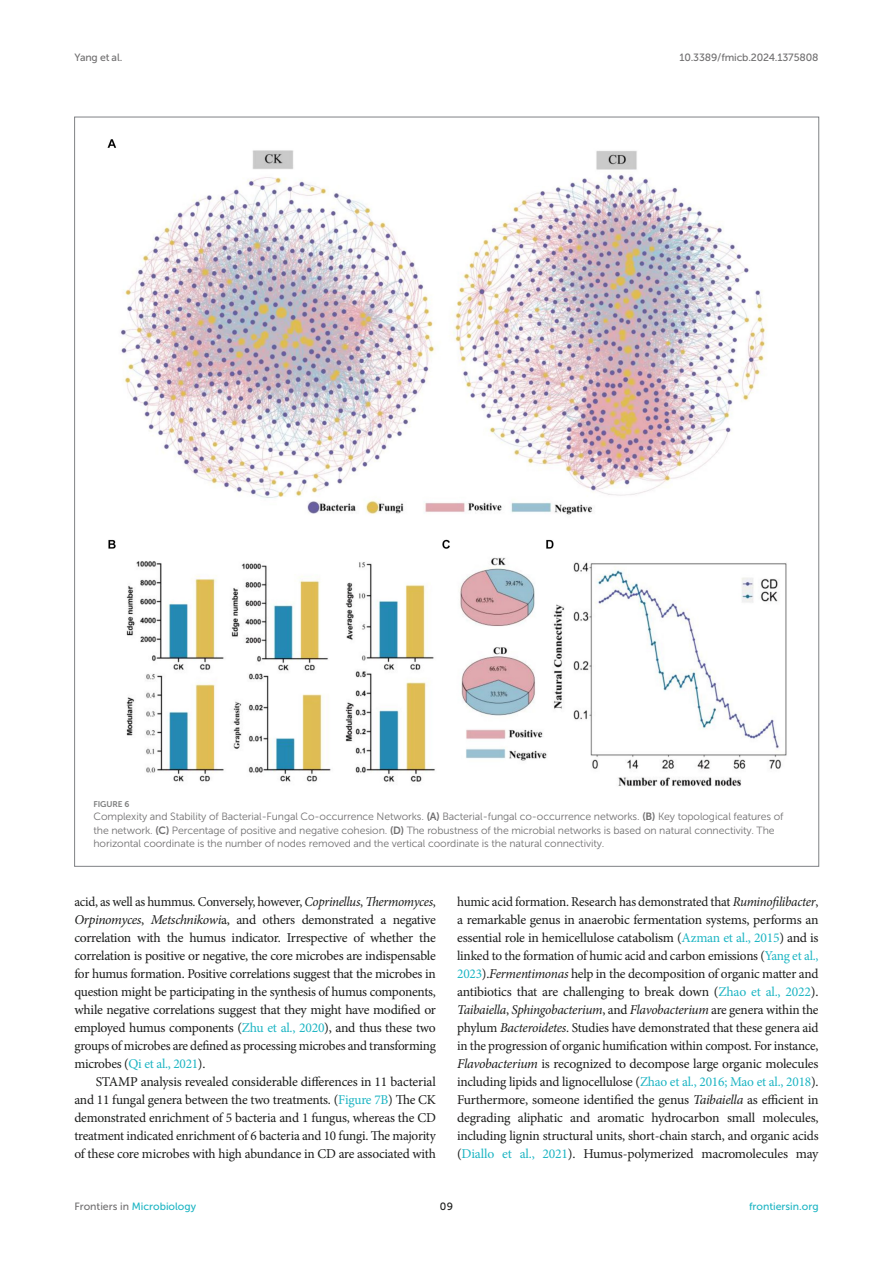
<style>
.page{position:relative;width:893px;height:1263px;background:#fff}
.page>*{position:absolute;margin:0;border:0;box-sizing:border-box;transform-origin:0 0}
.TEXT{font:13.5px/18px "Minion Pro";letter-spacing:-.015em;color:#1b1c1b;text-align:justify}
.TEXT_FLUSH{font:13.5px/18px "Minion Pro";letter-spacing:-.02em;color:#1b1c1b;text-align:justify}
.FIG_LEG{font:10.5px/13.5px "Museo Sans 300";letter-spacing:-.01em;color:#706f70}
.t1{font:10.5px "Museo Sans 500";color:#1db5c3}
.t2{font:10.5px "Museo Sans 500";letter-spacing:-.015em;color:#706f70}
.t3{font:10.5px "Museo Sans 500";color:#1b1c1b}
.FIG_HD{font:8.25px "Museo Sans 700";letter-spacing:-.01em;color:#7e7f7f}
.s1{font-family:"Museo Sans 700"}
.s2{font-style:italic}
.s3{color:#1db5c3}
.s4{color:#706f70}
</style>
<div class="page">
<img style="left:107px;top:139px;width:680px;height:648px">
<p class="t2" style="left:74px;top:51px;width:49px">Yang et al.</p>
<p class="t2" style="left:679px;top:51px;width:141px">10.3389/fmicb.2024.1375808</p>
<p class="FIG_HD" style="left:94px;top:799px;width:37px">FIGURE 6</p>
<p class="FIG_LEG" style="left:94px;top:810px;width:691px">Complexity and Stability of Bacterial-Fungal Co-occurrence Networks. <span class="s1">(A)</span> Bacterial-fungal co-occurrence networks. <span class="s1">(B)</span> Key topological features of the network. <span class="s1">(C)</span> Percentage of positive and negative cohesion. <span class="s1">(D)</span> The robustness of the microbial networks is based on natural connectivity. The horizontal coordinate is the number of nodes removed and the vertical coordinate is the natural connectivity.</p>
<p class="TEXT_FLUSH" style="left:74px;top:893px;width:363px">acid, as well as hummus. Conversely, however, <span class="s2">Coprinellus</span>, <span class="s2">Thermomyces</span>, <span class="s2">Orpinomyces</span>, <span class="s2">Metschnikowi</span>a, and others demonstrated a negative correlation with the humus indicator. Irrespective of whether the correlation is positive or negative, the core microbes are indispensable for humus formation. Positive correlations suggest that the microbes in question might be participating in the synthesis of humus components, while negative correlations suggest that they might have modified or employed humus components (<span class="s3">Zhu et al., 2020</span>), and thus these two groups of microbes are defined as processing microbes and transforming microbes (<span class="s3">Qi et al., 2021</span>).</p>
<p class="TEXT" style="left:74px;top:1073px;width:363px;text-indent:21px">STAMP analysis revealed considerable differences in 11 bacterial and 11 fungal genera between the two treatments. (<span class="s3">Figure 7B</span>) The CK demonstrated enrichment of 5 bacteria and 1 fungus, whereas the CD treatment indicated enrichment of 6 bacteria and 10 fungi. The majority of these core microbes with high abundance in CD are associated with</p>
<p class="TEXT" style="left:457px;top:893px;width:363px">humic acid formation. Research has demonstrated that <span class="s2">Ruminofilibacter</span>, a remarkable genus in anaerobic fermentation systems, performs an essential role in hemicellulose catabolism (<span class="s3">Azman et al., 2015</span>) and is linked to the formation of humic acid and carbon emissions (<span class="s3">Yang et al., 2023</span>).<span class="s2">Fermentimonas</span> help in the decomposition of organic matter and antibiotics that are challenging to break down (<span class="s3">Zhao et al., 2022</span>).<br><span class="s2">Taibaiella</span>, <span class="s2">Sphingobacterium</span>, and <span class="s2">Flavobacterium</span> are genera within the phylum <span class="s2">Bacteroidetes</span>. Studies have demonstrated that these genera aid in the progression of organic humification within compost. For instance, <span class="s2">Flavobacterium</span> is recognized to decompose large organic molecules including lipids and lignocellulose (<span class="s3">Zhao et al., 2016; Mao et al., 2018</span>).<br>Furthermore, someone identified the genus <span class="s2">Taibaiella</span> as efficient in degrading aliphatic and aromatic hydrocarbon small molecules, including lignin structural units, short-chain starch, and organic acids (<span class="s3">Diallo et al., 2021</span>). Humus-polymerized macromolecules may</p>
<p class="t1" style="left:74px;top:1200px;width:123px"><span class="s4">Frontiers in</span> Microbiology</p>
<p class="t3" style="left:440px;top:1200px;width:15px">09</p>
<p class="t1" style="left:749px;top:1200px;width:71px">frontiersin.org</p>
</div>
